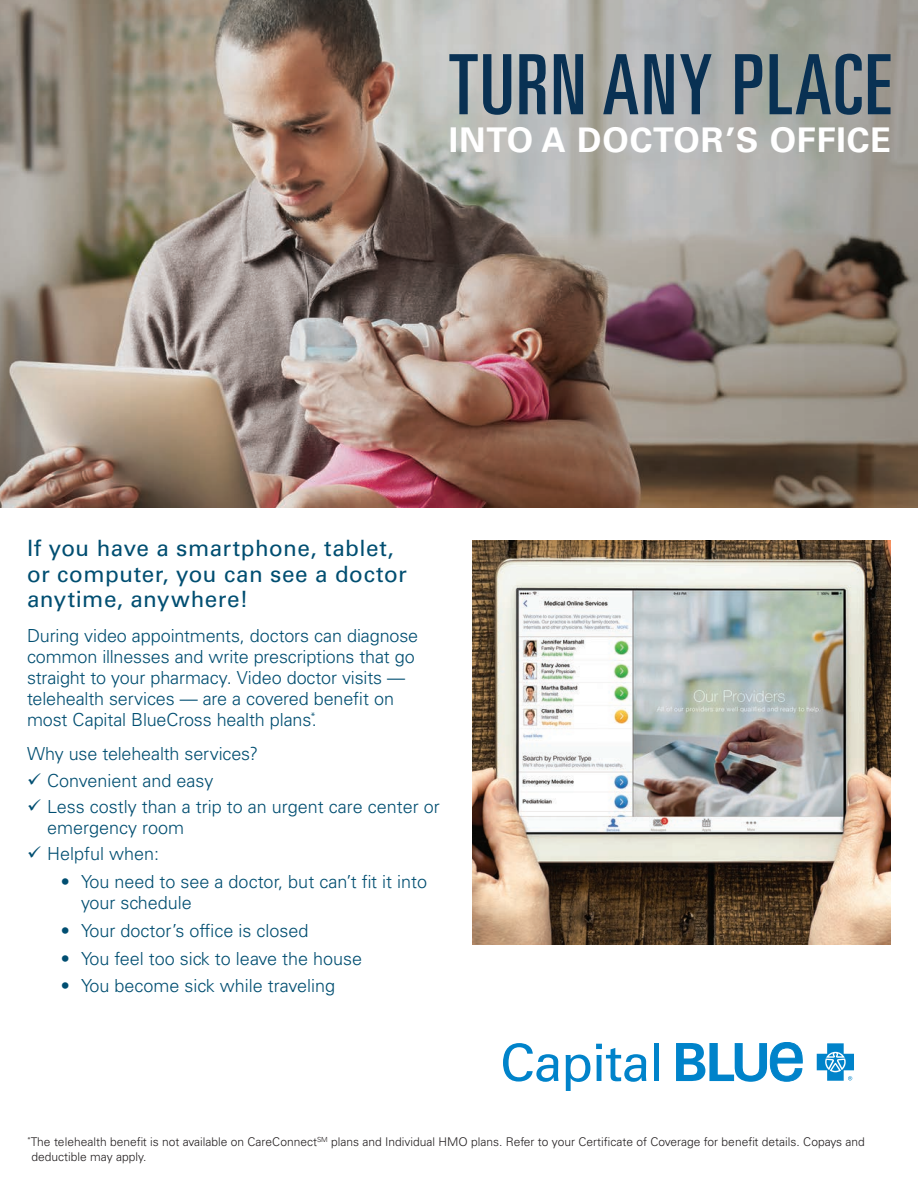
<style>
.page{position:relative;width:918px;height:1188px;background:#fff}
.page>*{position:absolute;margin:0;border:0;box-sizing:border-box;transform-origin:0 0}
.t1{font:ultra-condensed 83.25px "Univers LT Std";letter-spacing:.025em;color:#093153}
.t2{font:700 33.9px "Univers LT Std";letter-spacing:.025em;color:#fff}
.Subhead{font:22.5px/25.5px "Univers LT Std";letter-spacing:.02em;color:#004e71}
.Body_L1{font:300 18px/21px "Univers LT Std";letter-spacing:-.005em;color:#004e71}
.Disclosure_Disclaime{font:300 12px/15px "Univers LT Std";color:#231f20}
</style>
<div class="page">
<img style="left:0;top:0;width:918px;height:508px">
<img style="left:472px;top:540px;width:419px;height:405px">
<svg style="left:503px;top:1043px;width:55px;height:39px"></svg>
<svg style="left:566px;top:1055px;width:24px;height:36px"></svg>
<svg style="left:596px;top:1044px;width:50px;height:38px"></svg>
<div style="left:654px;top:1044px;width:5px;height:37px;background:#0083ca"></div>
<svg style="left:676px;top:1042px;width:127px;height:40px"></svg>
<svg style="left:817px;top:1043px;width:37px;height:38px"></svg>
<p class="t1" style="left:449px;top:37px;width:444px">TURN ANY PLACE</p>
<p class="t2" style="left:449px;top:120px;width:444px">INTO A DOCTOR’S OFFICE</p>
<p class="Subhead" style="left:27px;top:536px;width:381px">If you have a smartphone, tablet, or computer, you can see a doctor anytime, anywhere!</p>
<p class="Body_L1" style="left:27px;top:625px;width:393px">During video appointments, doctors can diagnose common illnesses and write prescriptions that go straight to your pharmacy. Video doctor visits — telehealth services — are a covered benefit on most Capital BlueCross health plans<sup>*</sup>.</p>
<p class="Body_L1" style="left:27px;top:743px;width:233px">Why use telehealth services?</p>
<p class="Body_L1" style="left:27px;top:770px;width:188px">✓ Convenient and easy</p>
<p class="Body_L1" style="left:47px;top:796px;width:394px;text-indent:-20px">✓ Less costly than a trip to an urgent care center or emergency room</p>
<p class="Body_L1" style="left:27px;top:844px;width:134px">✓ Helpful when:</p>
<p class="Body_L1" style="left:81px;top:871px;width:348px;text-indent:-20px">• You need to see a doctor, but can’t fit it into your schedule</p>
<p class="Body_L1" style="left:61px;top:920px;width:249px">• Your doctor’s office is closed</p>
<p class="Body_L1" style="left:61px;top:948px;width:303px">• You feel too sick to leave the house</p>
<p class="Body_L1" style="left:61px;top:976px;width:276px">• You become sick while traveling</p>
<p class="Disclosure_Disclaime" style="left:32px;top:1134px;width:835px;text-indent:-5px"><sup>*</sup>The telehealth benefit is not available on CareConnect<sup>SM</sup> plans and Individual HMO plans. Refer to your Certificate of Coverage for benefit details. Copays and deductible may apply.</p>
</div>
